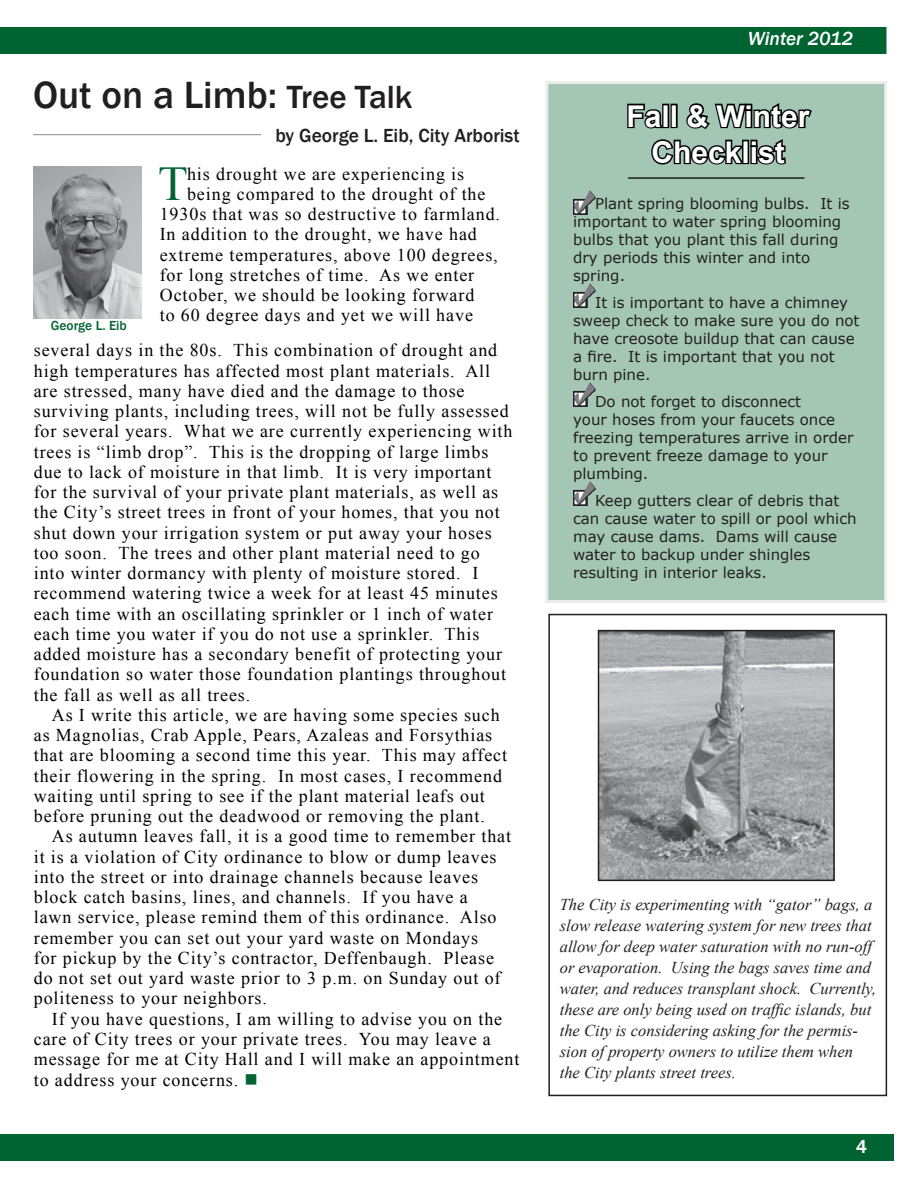
<style>
.page{position:relative;width:918px;height:1188px;background:#fff}
.page>*{position:absolute;margin:0;border:0;box-sizing:border-box;transform-origin:0 0}
.t1{font:48.6px "Times New Roman";color:#006432}
.t2{font:500 39px "Franklin Gothic";color:#231f20}
.t3{font:700 30px/36px "Arial";color:#fff;text-align:center}
.t4{font:500 19.5px "Franklin Gothic";color:#231f20}
.t5{font:italic 500 19.5px "Franklin Gothic";color:#fff}
.t6{font:500 19.5px "Franklin Gothic";color:#fff}
.t7{font:18px/20.2px "Times New Roman";letter-spacing:.05em;color:#000}
.t8{font:italic 16.5px/21px "Times New Roman";color:#231f20}
.t9{font:15px/18px "Verdana";color:#231f20}
.t10{font:500 13.5px "Franklin Gothic";color:#006432}
.s1{font-size:33px}
.s2{color:#006432}
</style>
<div class="page">
<div style="left:548px;top:614px;width:339px;height:482px;border:2px solid #231f20"></div>
<div style="left:0;top:27px;width:886px;height:27px;background:#006432"></div>
<div style="left:0;top:1134px;width:893px;height:27px;background:#006432"></div>
<hr style="left:33px;top:134px;width:228px;height:1px;background:#8a8c8f">
<img style="left:34px;top:167px;width:107px;height:151px">
<div style="left:545px;top:81px;width:342px;height:522px;background:#a4c7b5;border:3px solid #c1d4c5"></div>
<svg style="left:627px;top:103px;width:185px;height:62px"></svg>
<img style="left:573px;top:191px;width:22px;height:24px">
<img style="left:573px;top:284px;width:22px;height:24px">
<img style="left:573px;top:383px;width:22px;height:24px">
<img style="left:573px;top:482px;width:22px;height:24px">
<hr style="left:628px;top:177px;width:177px;height:2px;background:#231f20">
<img style="left:601px;top:633px;width:231px;height:245px">
<div style="left:598px;top:630px;width:237px;height:251px;border:2px solid #231f20"></div>
<h2 class="t2" style="left:33px;top:71px;width:381px">Out on a Limb: <span class="s1">Tree Talk</span></h2>
<p class="t4" style="left:275px;top:124px;width:246px">by George L. Eib, City Arborist</p>
<h1 class="t1" style="left:158px;top:151px;width:31px">T</h1>
<p class="t7" style="left:187px;top:163px;width:279px">his drought we are experiencing is</p>
<p class="t7" style="left:187px;top:183px;width:300px">being compared to the drought of the</p>
<p class="t7" style="left:160px;top:204px;width:342px">1930s that was so destructive to farmland.</p>
<p class="t7" style="left:160px;top:224px;width:319px">In addition to the drought, we have had</p>
<p class="t7" style="left:160px;top:244px;width:340px">extreme temperatures, above 100 degrees,</p>
<p class="t7" style="left:160px;top:264px;width:316px">for long stretches of time. As we enter</p>
<p class="t7" style="left:160px;top:285px;width:316px">October, we should be looking forward</p>
<p class="t7" style="left:160px;top:305px;width:315px">to 60 degree days and yet we will have</p>
<p class="t7" style="left:34px;top:340px;width:480px">several days in the 80s. This combination of drought and high temperatures has affected most plant materials. All are stressed, many have died and the damage to those surviving plants, including trees, will not be fully assessed for several years. What we are currently experiencing with trees is “limb drop”. This is the dropping of large limbs due to lack of moisture in that limb. It is very important for the survival of your private plant materials, as well as the City’s street trees in front of your homes, that you not shut down your irrigation system or put away your hoses too soon. The trees and other plant material need to go into winter dormancy with plenty of moisture stored. I recommend watering twice a week for at least 45 minutes each time with an oscillating sprinkler or 1 inch of water each time you water if you do not use a sprinkler. This added moisture has a secondary benefit of protecting your foundation so water those foundation plantings throughout the fall as well as all trees.</p>
<p class="t7" style="left:34px;top:704px;width:475px;text-indent:18px">As I write this article, we are having some species such as Magnolias, Crab Apple, Pears, Azaleas and Forsythias that are blooming a second time this year. This may affect their flowering in the spring. In most cases, I recommend waiting until spring to see if the plant material leafs out before pruning out the deadwood or removing the plant.</p>
<p class="t7" style="left:34px;top:826px;width:479px;text-indent:18px">As autumn leaves fall, it is a good time to remember that it is a violation of City ordinance to blow or dump leaves into the street or into drainage channels because leaves block catch basins, lines, and channels. If you have a<br>lawn service, please remind them of this ordinance. Also remember you can set out your yard waste on Mondays<br>for pickup by the City’s contractor, Deffenbaugh. Please do not set out yard waste prior to 3 p.m. on Sunday out of politeness to your neighbors.</p>
<p class="t7" style="left:34px;top:1008px;width:487px;text-indent:18px">If you have questions, I am willing to advise you on the care of City trees or your private trees. You may leave a message for me at City Hall and I will make an appointment to address your concerns. <span class="s2">■</span></p>
<p class="t10" style="left:51px;top:317px;width:78px">George L. Eib</p>
<p class="t5" style="left:748px;top:27px;width:107px">Winter 2012</p>
<h3 class="t3" style="left:627px;top:99px;width:185px">Fall &amp; Winter<br>Checklist</h3>
<p class="t9" style="left:573px;top:194px;width:278px;text-indent:22px">Plant spring blooming bulbs. It is important to water spring blooming bulbs that you plant this fall during dry periods this winter and into spring.</p>
<p class="t9" style="left:573px;top:293px;width:288px;text-indent:22px">It is important to have a chimney sweep check to make sure you do not have creosote buildup that can cause a fire. It is important that you not burn pine.</p>
<p class="t9" style="left:573px;top:392px;width:282px;text-indent:22px">Do not forget to disconnect<br>your hoses from your faucets once freezing temperatures arrive in order to prevent freeze damage to your plumbing.</p>
<p class="t9" style="left:573px;top:491px;width:285px;text-indent:22px">Keep gutters clear of debris that can cause water to spill or pool which may cause dams. Dams will cause water to backup under shingles resulting in interior leaks.</p>
<p class="t8" style="left:560px;top:893px;width:318px">The City is experimenting with “gator” bags, a slow release watering system for new trees that allow for deep water saturation with no run-off or evaporation. Using the bags saves time and water, and reduces transplant shock. Currently, these are only being used on traffic islands, but the City is considering asking for the permis&shy;sion of property owners to utilize them when the City plants street trees.</p>
<p class="t6" style="left:856px;top:1134px;width:13px">4</p>
</div>
